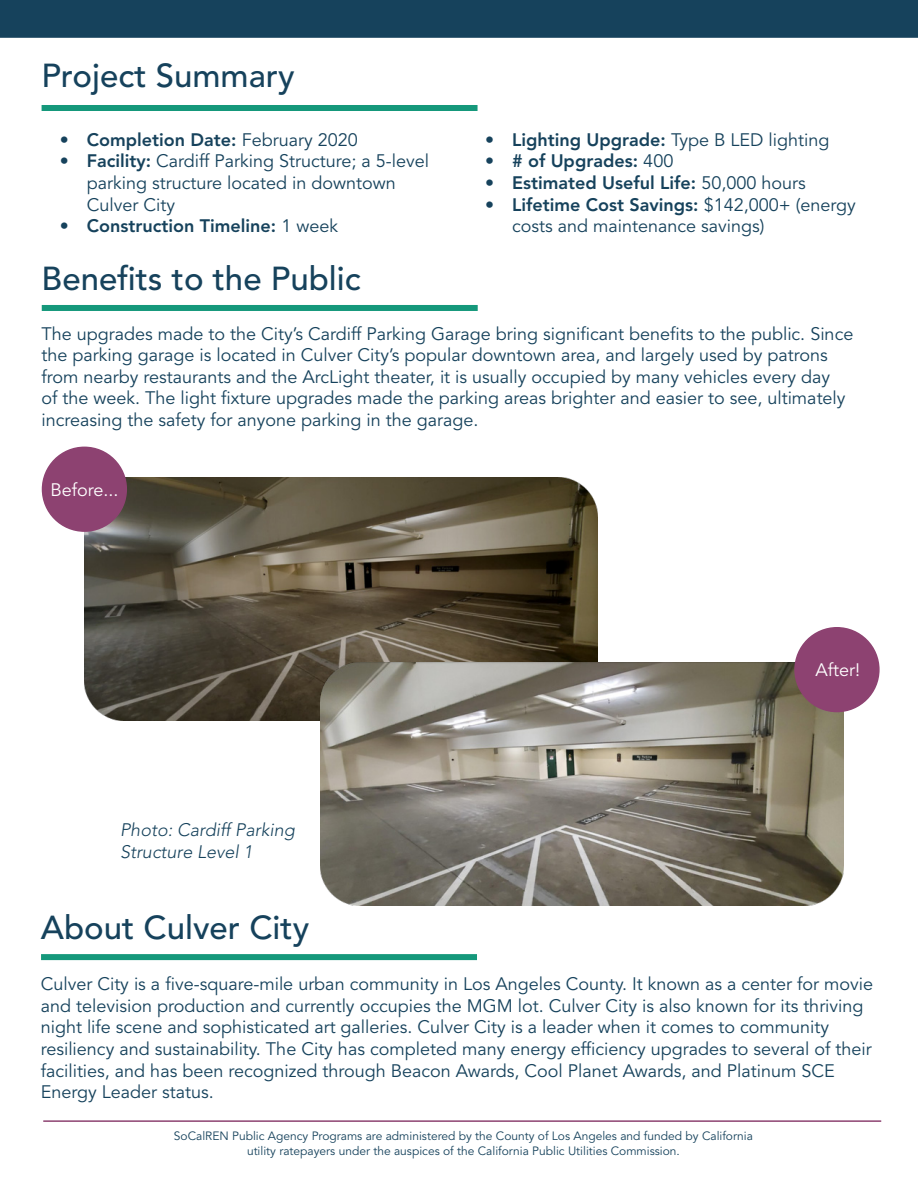
<style>
.page{position:relative;width:918px;height:1188px;background:#fff}
.page>*{position:absolute;margin:0;border:0;box-sizing:border-box;transform-origin:0 0}
.t1{font:500 33px "Avenir LT Std";color:#16425c}
.t2{font:18px/21.6px "Avenir LT Std";color:#16425c}
.t3{font:800 18px "Avenir LT Std";color:#16425c}
.t4{font:italic 300 18px/21.6px "Avenir LT Std";color:#16425c}
.t5{font:18px "Avenir LT Std";color:#fff}
.t6{font:12px "Avenir LT Std";color:#16425c}
.s1{font-weight:400}
.s2{font-weight:800}
</style>
<div class="page">
<div style="left:1px;top:1px;width:916px;height:36px;background:#16425c"></div>
<div style="left:0;top:0;width:918px;height:38px;border:2px solid #16425c"></div>
<hr style="left:43px;top:1120px;width:838px;height:2px;background:#8d4271">
<div style="left:42px;top:105px;width:436px;height:6px;background:#15987b"></div>
<div style="left:42px;top:305px;width:436px;height:6px;background:#15987b"></div>
<img style="left:84px;top:477px;width:513px;height:243px">
<img style="left:321px;top:662px;width:522px;height:243px">
<div style="left:43px;top:447px;width:83px;height:84px;background:#8d4271;border-radius:50%"></div>
<div style="left:42px;top:447px;width:85px;height:85px;border:2px solid #8d4271;border-radius:50%"></div>
<div style="left:795px;top:628px;width:84px;height:84px;background:#8d4271;border-radius:50%"></div>
<div style="left:794px;top:627px;width:86px;height:85px;border:2px solid #8d4271;border-radius:50%"></div>
<div style="left:41px;top:954px;width:436px;height:6px;background:#15987b"></div>
<p class="t1" style="left:41px;top:56px;width:255px">Project Summary</p>
<p class="t3" style="left:60px;top:129px;width:299px">• Completion Date: <span class="s1">February 2020</span></p>
<p class="t2" style="left:60px;top:151px;width:371px"><span class="s2">• Facility:</span> Cardiff Parking Structure; a 5-level</p>
<p class="t2" style="left:87px;top:173px;width:310px">parking structure located in downtown</p>
<p class="t2" style="left:87px;top:194px;width:90px">Culver City</p>
<p class="t3" style="left:60px;top:215px;width:280px">• Construction Timeline: <span class="s1">1 week</span></p>
<p class="t1" style="left:42px;top:259px;width:321px">Benefits to the Public</p>
<p class="t3" style="left:485px;top:129px;width:346px">• Lighting Upgrade: <span class="s1">Type B LED lighting</span></p>
<p class="t3" style="left:485px;top:151px;width:190px">• # of Upgrades: <span class="s1">400</span></p>
<p class="t3" style="left:485px;top:172px;width:322px">• Estimated Useful Life: <span class="s1">50,000 hours</span></p>
<p class="t2" style="left:512px;top:194px;width:345px;text-indent:-27px"><span class="s2">• Lifetime Cost Savings:</span> $142,000+ (energy costs and maintenance savings)</p>
<p class="t2" style="left:41px;top:323px;width:813px">The upgrades made to the City’s Cardiff Parking Garage bring significant benefits to the public. Since the parking garage is located in Culver City’s popular downtown area, and largely used by patrons from nearby restaurants and the ArcLight theater, it is usually occupied by many vehicles every day<br>of the week. The light fixture upgrades made the parking areas brighter and easier to see, ultimately increasing the safety for anyone parking in the garage.</p>
<p class="t5" style="left:50px;top:479px;width:70px">Before...</p>
<p class="t4" style="left:120px;top:820px;width:176px">Photo: Cardiff Parking<br>Structure Level 1</p>
<p class="t5" style="left:815px;top:659px;width:46px">After!</p>
<p class="t1" style="left:41px;top:908px;width:270px">About Culver City</p>
<p class="t2" style="left:41px;top:974px;width:834px">Culver City is a five-square-mile urban community in Los Angeles County. It known as a center for movie and television production and currently occupies the MGM lot. Culver City is also known for its thriving night life scene and sophisticated art galleries. Culver City is a leader when it comes to community</p>
<p class="t2" style="left:41px;top:1039px;width:833px">resiliency and sustainability. The City has completed many energy efficiency upgrades to several of their facilities, and has been recognized through Beacon Awards, Cool Planet Awards, and Platinum SCE</p>
<p class="t2" style="left:41px;top:1082px;width:174px">Energy Leader status.</p>
<p class="t6" style="left:174px;top:1129px;width:581px">SoCalREN Public Agency Programs are administered by the County of Los Angeles and funded by California</p>
<p class="t6" style="left:247px;top:1143px;width:434px">utility ratepayers under the auspices of the California Public Utilities Commission.</p>
</div>
